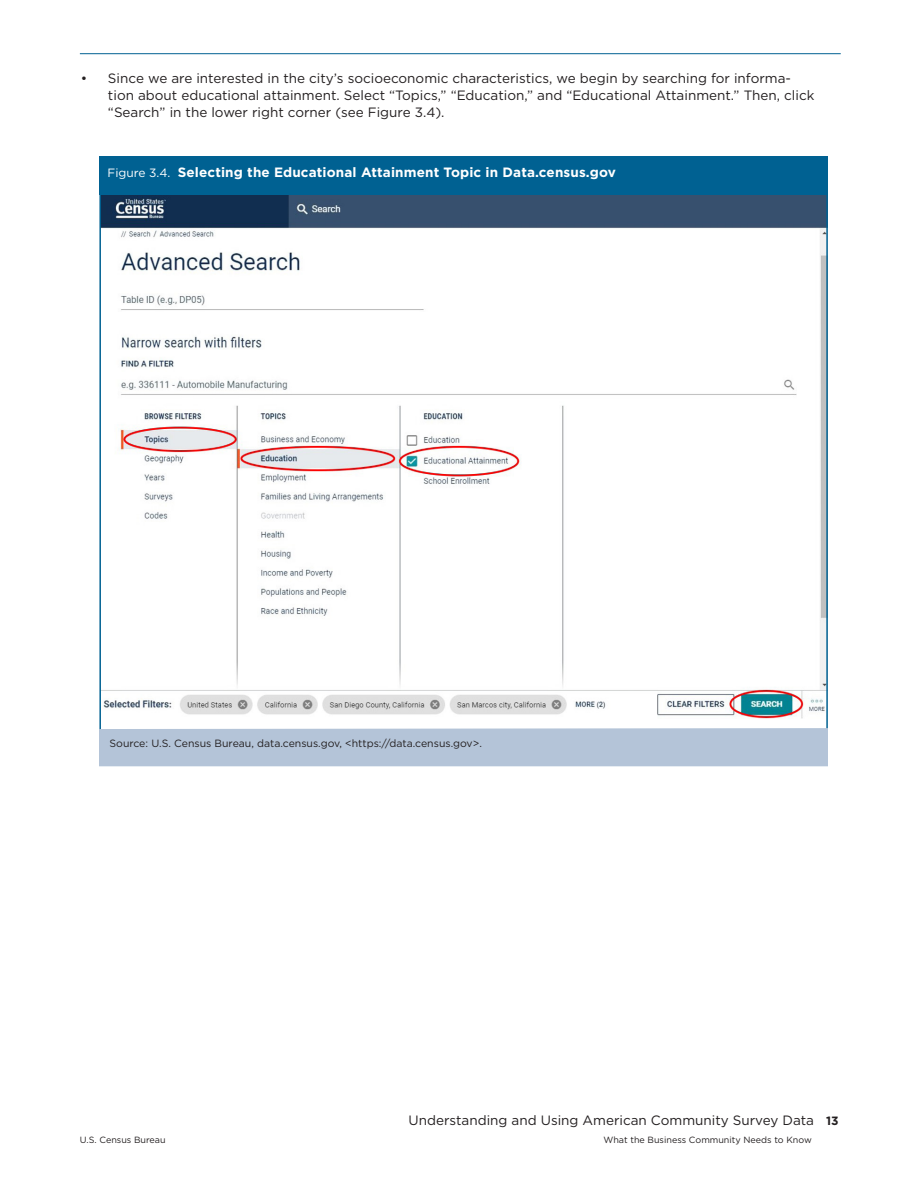
<style>
.page{position:relative;width:918px;height:1188px;background:#fff}
.page>*{position:absolute;margin:0;border:0;box-sizing:border-box;transform-origin:0 0}
.t1{font:13.5px/17.2px "Gotham";color:#231f20}
.t2{font:700 13.5px "Gotham";letter-spacing:.01em;color:#fff}
.t3{font:10.5px "Gotham";color:#231f20}
.t4{font:9px "Gotham";color:#231f20}
.s1{font-weight:400;font-size:12px}
.s2{font-weight:700;font-size:12px}
.s3{font-weight:700;font-size:12px;color:#fff}
</style>
<div class="page">
<hr style="left:80px;top:53px;width:761px;height:1px;background:#006192">
<img style="left:102px;top:195px;width:723px;height:523px">
<div style="left:99px;top:728px;width:729px;height:38px;background:#b4c4d8"></div>
<div style="left:99px;top:156px;width:729px;height:39px;background:#006192"></div>
<p class="t1" style="left:108px;top:69px;width:708px;text-indent:-27px">• Since we are interested in the city’s socioeconomic characteristics, we begin by searching for informa&shy;tion about educational attainment. Select “Topics,” “Education,” and “Educational Attainment.” Then, click “Search” in the lower right corner (see Figure 3.4).</p>
<p class="t2" style="left:108px;top:163px;width:510px"><span class="s1">Figure 3.4.</span> Selecting the Educational Attainment Topic in Data.census.gov</p>
<p class="t3" style="left:110px;top:737px;width:374px">Source: U.S. Census Bureau, data.census.gov, &lt;https://data.census.gov&gt;.</p>
<p class="t1" style="left:409px;top:1112px;width:432px">Understanding and Using American Community Survey Data <span class="s2">13</span></p>
<p class="t4" style="left:80px;top:1134px;width:87px">U.S. Census Bureau</p>
<p class="t4" style="left:603px;top:1134px;width:237px">What the Business Community Needs to Know <span class="s3">13</span></p>
</div>
